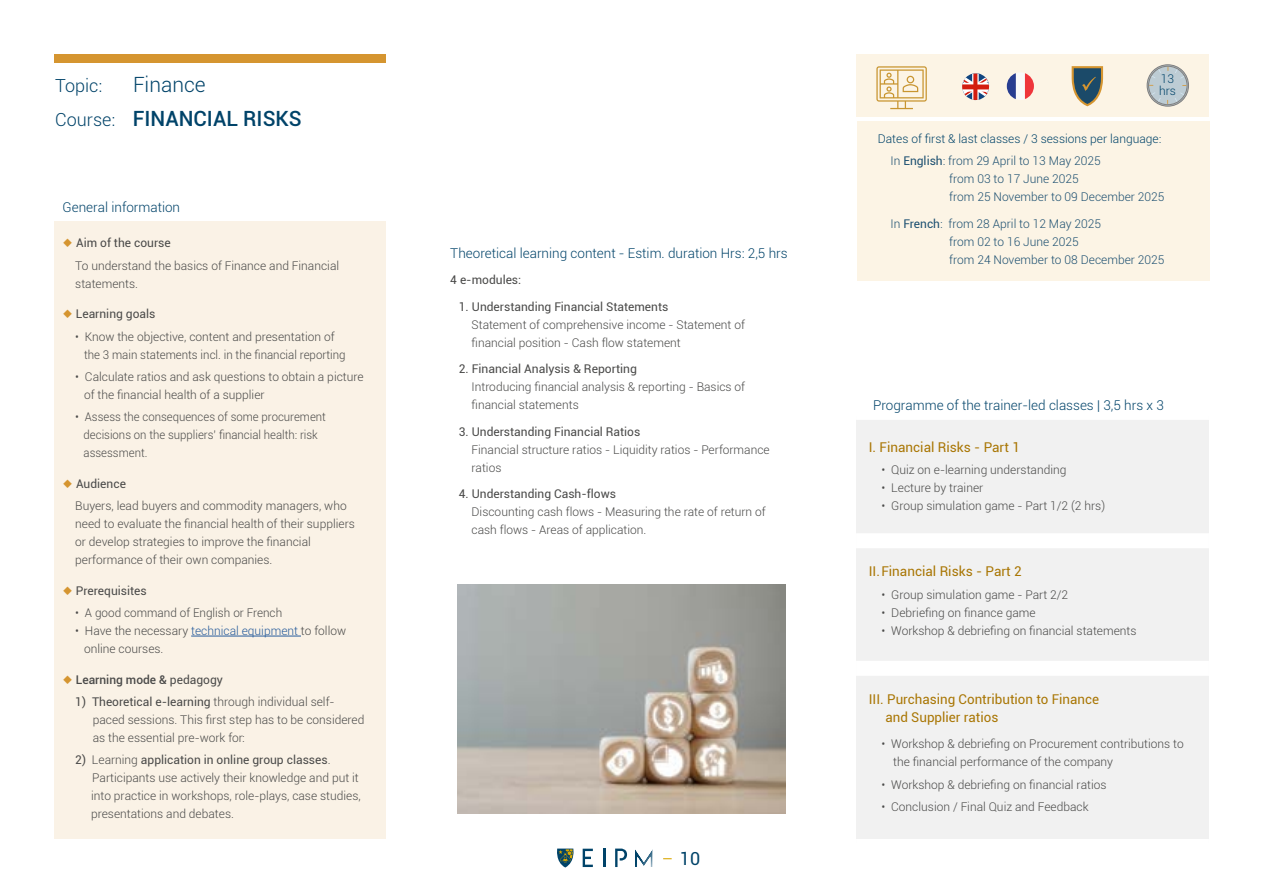
<style>
.page{position:relative;width:1263px;height:893px;background:#fff}
.page>*{position:absolute;margin:0;border:0;box-sizing:border-box;transform-origin:0 0}
.t1{font:500 21px/33.8px "Roboto";color:#004369}
.t2{font:300 18px "Roboto";color:#004369}
.t3{font:18px "Roboto";color:#004369}
.t4{font:300 13.5px "Roboto";color:#004369}
.t5{font:13.5px/18px "Roboto";color:#a97604}
.t6{font:300 12px/18px "Roboto";color:#4a4a49}
.t7{font:12px "Roboto";color:#4a4a49}
.t8{font:300 12px/18px "Roboto";color:#1d5071}
.t9{font:300 12px/22.2px "Roboto";color:#004369}
.t10{font:500 12px "Roboto";color:#4a4a49}
.s1{font-weight:300}
.s2{font-weight:300;font-size:18px}
.s3{color:#d59530}
.s4{font-weight:400}
.s5{color:#265b9b}
.s6{color:#1d5071}
.s7{font-weight:400;color:#1d5071}
</style>
<div class="page">
<svg style="left:603px;top:849px;width:2px;height:18px"></svg>
<svg style="left:583px;top:849px;width:10px;height:18px"></svg>
<svg style="left:615px;top:849px;width:12px;height:18px"></svg>
<svg style="left:635px;top:849px;width:18px;height:18px"></svg>
<svg style="left:557px;top:849px;width:17px;height:18px"></svg>
<div style="left:54px;top:221px;width:332px;height:618px;background:#faf2e6"></div>
<hr style="left:191px;top:636px;width:110px;height:1px;background:#265b9b">
<div style="left:856px;top:420px;width:353px;height:419px;background:#f1f1f1"></div>
<div style="left:856px;top:533px;width:353px;height:15px;background:#fff"></div>
<div style="left:856px;top:661px;width:353px;height:15px;background:#fff"></div>
<div style="left:856px;top:121px;width:353px;height:159px;background:#fcf4e5"></div>
<div style="left:54px;top:54px;width:332px;height:9px;background:#d59530"></div>
<img style="left:457px;top:585px;width:328px;height:229px">
<div style="left:856px;top:54px;width:353px;height:62px;background:#fcf4e5"></div>
<svg style="left:876px;top:66px;width:51px;height:43px"></svg>
<svg style="left:1146px;top:64px;width:43px;height:43px"></svg>
<svg style="left:962px;top:73px;width:27px;height:27px"></svg>
<svg style="left:1007px;top:72px;width:27px;height:28px"></svg>
<svg style="left:1072px;top:66px;width:31px;height:40px"></svg>
<h1 class="t1" style="left:55px;top:70px;width:248px;text-indent:78px"><span class="s1">Finance<br></span><span class="s2">Course:</span> FINANCIAL RISKS</h1>
<h2 class="t2" style="left:55px;top:78px;width:49px">Topic:</h2>
<p class="t4" style="left:63px;top:202px;width:119px">General information</p>
<p class="t6" style="left:75px;top:233px;width:265px;line-height:22.2px;text-indent:-13px"><span class="s3">◆</span> <span class="s4">Aim of the course<br></span>To understand the basics of Finance and Financial</p>
<p class="t6" style="left:75px;top:275px;width:64px">statements.</p>
<p class="t7" style="left:63px;top:309px;width:94px"><span class="s3">◆</span> Learning goals</p>
<p class="t6" style="left:84px;top:328px;width:263px;text-indent:-9px">• Know the objective, content and presentation of the 3 main statements incl. in the financial reporting</p>
<p class="t6" style="left:84px;top:368px;width:281px;text-indent:-9px">• Calculate ratios and ask questions to obtain a picture of the financial health of a supplier</p>
<p class="t6" style="left:84px;top:409px;width:244px;text-indent:-8px">• Assess the consequences of some procurement decisions on the suppliers’ financial health: risk assessment.</p>
<p class="t6" style="left:75px;top:472px;width:273px;line-height:22.2px;text-indent:-13px"><span class="s3">◆</span> <span class="s4">Audience<br></span>Buyers, lead buyers and commodity managers, who</p>
<p class="t6" style="left:75px;top:514px;width:281px">need to evaluate the financial health of their suppliers or develop strategies to improve the financial performance of their own companies.</p>
<p class="t7" style="left:63px;top:585px;width:86px"><span class="s3">◆</span> Prerequisites</p>
<p class="t6" style="left:75px;top:605px;width:208px">• A good command of English or French</p>
<p class="t6" style="left:84px;top:623px;width:264px;text-indent:-9px">• Have the necessary <span class="s5">technical equipment</span> to follow online courses.</p>
<p class="t10" style="left:63px;top:675px;width:162px"><span class="s3">◆</span> Learning mode &amp; <span class="s4">pedagogy</span></p>
<p class="t6" style="left:93px;top:692px;width:273px;text-indent:-17px"><span class="s4">1) Theoretical e-learning</span> through individual self&shy;paced sessions. This first step has to be considered as the essential pre-work for:</p>
<p class="t6" style="left:91px;top:751px;width:271px;text-indent:-16px"><span class="s4">2)</span> Learning <span class="s4">application in online group classes</span>.<br>Participants use actively their knowledge and put it into practice in workshops, role-plays, case studies, presentations and debates.</p>
<p class="t4" style="left:450px;top:244px;width:339px">Theoretical learning content - Estim. duration Hrs: 2,5 hrs</p>
<p class="t7" style="left:450px;top:275px;width:72px">4 e-modules:</p>
<p class="t7" style="left:459px;top:301px;width:211px">1. Understanding Financial Statements</p>
<p class="t6" style="left:471px;top:315px;width:275px">Statement of comprehensive income - Statement of financial position - Cash flow statement</p>
<p class="t7" style="left:459px;top:364px;width:180px">2. Financial Analysis &amp; Reporting</p>
<p class="t6" style="left:471px;top:378px;width:275px">Introducing financial analysis &amp; reporting - Basics of financial statements</p>
<p class="t7" style="left:459px;top:426px;width:183px">3. Understanding Financial Ratios</p>
<p class="t6" style="left:471px;top:440px;width:300px">Financial structure ratios - Liquidity ratios - Performance ratios</p>
<p class="t7" style="left:459px;top:489px;width:159px">4. Understanding Cash-flows</p>
<p class="t6" style="left:471px;top:503px;width:296px">Discounting cash flows - Measuring the rate of return of cash flows - Areas of application.</p>
<h2 class="t3" style="left:680px;top:851px;width:22px">10</h2>
<p class="t9" style="left:1159px;top:73px;width:18px;line-height:12px">13 hrs</p>
<p class="t9" style="left:890px;top:127px;width:272px;text-indent:-13px">Dates of first &amp; last classes / 3 sessions per language:<br><span class="s6">In</span> <span class="s7">English</span><span class="s6">: from 29 April to 13 May 2025</span></p>
<p class="t8" style="left:949px;top:169px;width:217px">from 03 to 17 June 2025<br>from 25 November to 09 December 2025</p>
<p class="t8" style="left:949px;top:215px;width:217px;text-indent:-59px">In <span class="s4">French</span>: from 28 April to 12 May 2025<br>from 02 to 16 June 2025<br>from 24 November to 08 December 2025</p>
<p class="t4" style="left:873px;top:396px;width:292px">Programme of the trainer-led classes | 3,5 hrs x 3</p>
<p class="t5" style="left:869px;top:439px;width:153px">I. Financial Risks - Part 1</p>
<p class="t6" style="left:881px;top:460px;width:186px">• Quiz on e-learning understanding</p>
<p class="t6" style="left:881px;top:480px;width:103px">• Lecture by trainer</p>
<p class="t6" style="left:881px;top:496px;width:225px">• Group simulation game - Part 1/2 (2 hrs)</p>
<p class="t5" style="left:869px;top:562px;width:154px">II. Financial Risks - Part 2</p>
<p class="t6" style="left:881px;top:585px;width:188px">• Group simulation game - Part 2/2</p>
<p class="t6" style="left:881px;top:603px;width:156px">• Debriefing on finance game</p>
<p class="t6" style="left:881px;top:621px;width:256px">• Workshop &amp; debriefing on financial statements</p>
<p class="t5" style="left:885px;top:691px;width:215px;text-indent:-17px">III. Purchasing Contribution to Finance and Supplier ratios</p>
<p class="t6" style="left:893px;top:735px;width:292px;text-indent:-12px">• Workshop &amp; debriefing on Procurement contributions to the financial performance of the company</p>
<p class="t6" style="left:881px;top:775px;width:226px">• Workshop &amp; debriefing on financial ratios</p>
<p class="t6" style="left:881px;top:797px;width:209px">• Conclusion / Final Quiz and Feedback</p>
</div>
